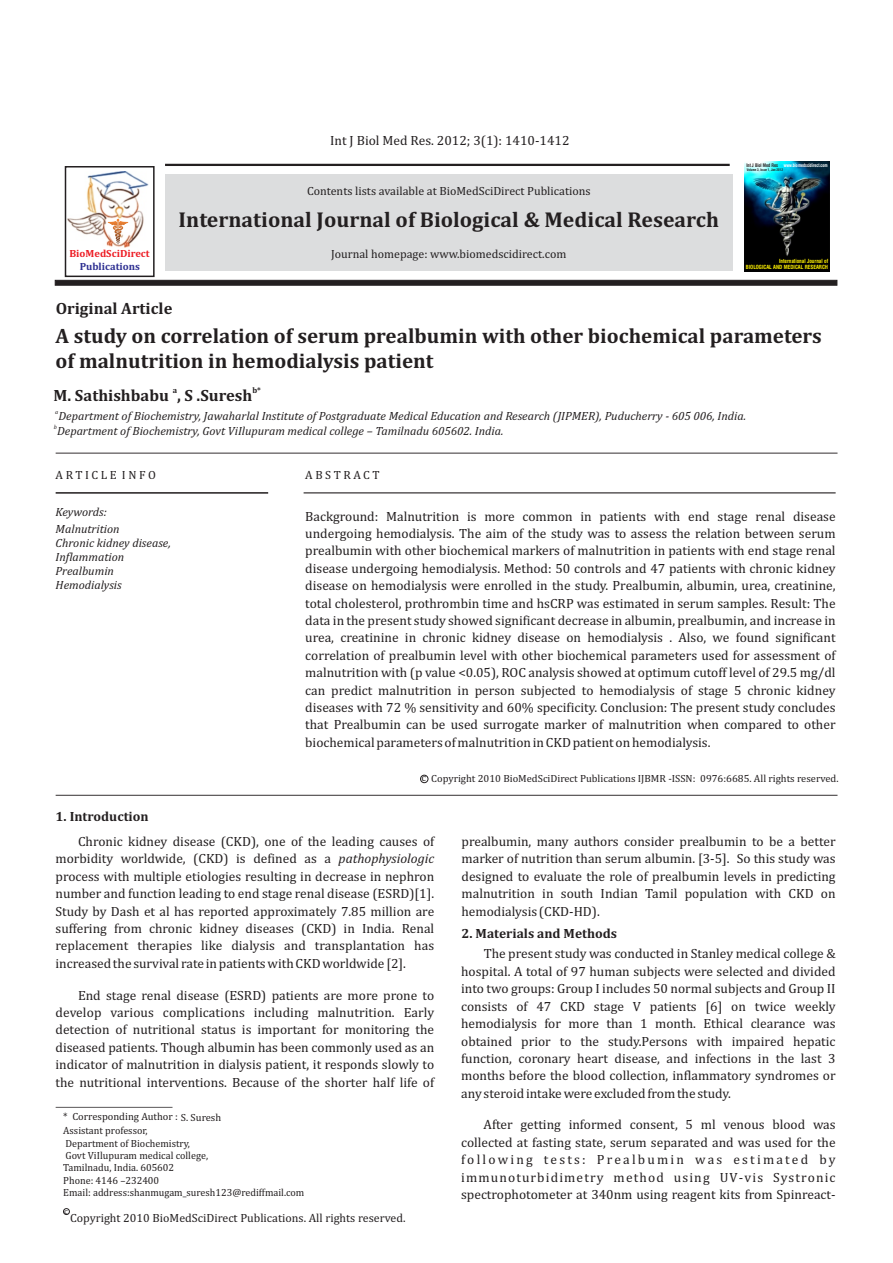
<style>
.page{position:relative;width:893px;height:1263px;background:#fff}
.page>*{position:absolute;margin:0;border:0;box-sizing:border-box;transform-origin:0 0}
.t1{font:700 21.75px "Cambria";color:#231f20}
.t2{font:700 21px/24.6px "Cambria";color:#231f20}
.t3{font:700 16.5px "Cambria";color:#231f20}
.t4{font:13.5px/17.4px "Cambria";color:#231f20;text-align:justify}
.t5{font:700 13.5px "Cambria";color:#231f20}
.t6{font:italic 12px/14.1px "Cambria";color:#231f20}
.t7{font:12px "Cambria";color:#231f20}
.t8{font:12px "Cambria";letter-spacing:.215em;color:#231f20}
.t9{font:10.5px/12.3px "Cambria";color:#231f20}
.t10{font:700 10.5px "Cambria";color:#ed1c24}
.t11{font:700 10.5px "Cambria";color:#2e3092}
.t12{font:700 8.25px "Cambria";color:#231f20}
.t13{font:8.25px "Cambria";color:#231f20}
.t14{font:italic 6px "Cambria";color:#231f20}
.t15{font:700 condensed 5.55px/6.6px "Swiss 721 BT";color:#fff200;text-align:right;scale:.96 1}
.t16{font:700 condensed 4.8px "Swiss 721 BT";color:#fff;scale:.88 1}
.t17{font:700 condensed 3.45px "Swiss 721 BT";color:#231f20;scale:.92 1}
.s1{color:#231f20}
.s2{font-style:italic}
</style>
<div class="page">
<hr style="left:165px;top:164px;width:565px;height:2px;background:#231f20">
<svg style="left:55px;top:280px;width:782px;height:6px"></svg>
<div style="left:165px;top:174px;width:567px;height:96px;background:#dcddde"></div>
<hr style="left:56px;top:453px;width:781px;height:1px;background:#231f20">
<hr style="left:56px;top:795px;width:781px;height:1px;background:#231f20">
<hr style="left:56px;top:493px;width:212px;height:1px;background:#231f20">
<hr style="left:304px;top:493px;width:532px;height:1px;background:#231f20">
<div style="left:65px;top:166px;width:90px;height:111px;border:2px solid #231f20"></div>
<img style="left:68px;top:171px;width:80px;height:77px">
<svg style="left:108px;top:219px;width:20px;height:25px"></svg>
<div style="left:420px;top:775px;width:8px;height:8px;border:1px solid #231f20;border-radius:50%"></div>
<img style="left:744px;top:161px;width:85px;height:111px">
<hr style="left:56px;top:1107px;width:117px;height:1px;background:#231f20">
<div style="left:63px;top:1208px;width:7px;height:7px;border:1px solid #231f20;border-radius:50%"></div>
<p class="t4" style="left:330px;top:132px;width:241px">Int J Biol Med Res. 2012; 3(1): 1410-1412</p>
<p class="t7" style="left:307px;top:185px;width:285px">Contents lists available at BioMedSciDirect Publications</p>
<p class="t10" style="left:69px;top:249px;width:82px">BioMedSciDirect</p>
<p class="t11" style="left:80px;top:262px;width:62px">Publications</p>
<h1 class="t1" style="left:179px;top:210px;width:542px">International Journal of Biological &amp; Medical Research</h1>
<p class="t7" style="left:331px;top:249px;width:237px">Journal homepage: www.biomedscidirect.com</p>
<p class="t3" style="left:56px;top:301px;width:118px">Original Article</p>
<p class="t16" style="left:746px;top:163px;width:94px"><span class="s1">Int J Biol Med Res</span> www.biomedscidirect.com</p>
<p class="t17" style="left:747px;top:169px;width:41px">Volume 3, Issue 1, Jan 2012</p>
<p class="t15" style="left:746px;top:258px;width:87px">International Journal of<br>BIOLOGICAL AND MEDICAL RESEARCH</p>
<h2 class="t2" style="left:56px;top:325px;width:768px">A study on correlation of serum prealbumin with other biochemical parameters of malnutrition in hemodialysis patient</h2>
<p class="t12" style="left:173px;top:386px;width:6px">a</p>
<p class="t12" style="left:252px;top:386px;width:10px">b*</p>
<p class="t3" style="left:54px;top:388px;width:200px">M. Sathishbabu , S .Suresh</p>
<p class="t14" style="left:55px;top:410px;width:5px">a</p>
<p class="t6" style="left:58px;top:410px;width:689px">Department of Biochemistry, Jawaharlal Institute of Postgraduate Medical Education and Research (JIPMER), Puducherry - 605 006, India.</p>
<p class="t14" style="left:54px;top:424px;width:5px">b</p>
<p class="t6" style="left:57px;top:424px;width:448px">Department of Biochemistry, Govt ViIlupuram medical college – Tamilnadu 605602. India.</p>
<p class="t8" style="left:56px;top:470px;width:102px">ARTICLE INFO</p>
<p class="t8" style="left:305px;top:470px;width:76px">ABSTRACT</p>
<p class="t6" style="left:56px;top:506px;width:53px">Keywords:</p>
<p class="t4" style="left:305px;top:508px;width:532px">Background: Malnutrition is more common in patients with end stage renal disease undergoing hemodialysis. The aim of the study was to assess the relation between serum prealbumin with other biochemical markers of malnutrition in patients with end stage renal disease undergoing hemodialysis. Method: 50 controls and 47 patients with chronic kidney disease on hemodialysis were enrolled in the study. Prealbumin, albumin, urea, creatinine, total cholesterol, prothrombin time and hsCRP was estimated in serum samples. Result: The data in the present study showed significant decrease in albumin, prealbumin, and increase in urea, creatinine in chronic kidney disease on hemodialysis . Also, we found significant correlation of prealbumin level with other biochemical parameters used for assessment of malnutrition with (p value &lt;0.05), ROC analysis showed at optimum cutoff level of 29.5 mg/dl can predict malnutrition in person subjected to hemodialysis of stage 5 chronic kidney diseases with 72 % sensitivity and 60% specificity. Conclusion: The present study concludes that Prealbumin can be used surrogate marker of malnutrition when compared to other biochemical parameters of malnutrition in CKD patient on hemodialysis.</p>
<p class="t6" style="left:56px;top:522px;width:117px">Malnutrition<br>Chronic kidney disease,<br>Inflammation<br>Prealbumin<br>Hemodialysis</p>
<p class="t5" style="left:56px;top:810px;width:95px">1. Introduction</p>
<p class="t9" style="left:421px;top:772px;width:418px">c Copyright 2010 BioMedSciDirect Publications IJBMR -ISSN: 0976:6685. All rights reserved.</p>
<p class="t4" style="left:56px;top:833px;width:380px;text-indent:23px">Chronic kidney disease (CKD), one of the leading causes of morbidity worldwide, (CKD) is defined as a <span class="s2">pathophysiologic </span>process with multiple etiologies resulting in decrease in nephron number and function leading to end stage renal disease (ESRD)[1].<br>Study by Dash et al has reported approximately 7.85 million are suffering from chronic kidney diseases (CKD) in India. Renal replacement therapies like dialysis and transplantation has increased the survival rate in patients with CKD worldwide [2].</p>
<p class="t4" style="left:56px;top:987px;width:380px;text-indent:23px">End stage renal disease (ESRD) patients are more prone to develop various complications including malnutrition. Early detection of nutritional status is important for monitoring the diseased patients. Though albumin has been commonly used as an indicator of malnutrition in dialysis patient, it responds slowly to the nutritional interventions. Because of the shorter half life of</p>
<p class="t9" style="left:63px;top:1110px;width:159px;line-height:14.2px">* Corresponding Author : S. Suresh<br>Assistant professor,</p>
<p class="t9" style="left:63px;top:1138px;width:243px">Department of Biochemistry,<br>Govt ViIlupuram medical college,<br>Tamilnadu, India. 605602<br>Phone: 4146 –232400<br>Email: address:shanmugam_suresh123@rediffmail.com</p>
<p class="t7" style="left:70px;top:1213px;width:337px">Copyright 2010 BioMedSciDirect Publications. All rights reserved.</p>
<p class="t13" style="left:64px;top:1207px;width:5px">c</p>
<p class="t4" style="left:461px;top:833px;width:376px">prealbumin, many authors consider prealbumin to be a better marker of nutrition than serum albumin. [3-5]. So this study was designed to evaluate the role of prealbumin levels in predicting malnutrition in south Indian Tamil population with CKD on hemodialysis (CKD-HD).</p>
<p class="t4" style="left:461px;top:946px;width:376px;text-indent:23px">The present study was conducted in Stanley medical college &amp; hospital. A total of 97 human subjects were selected and divided into two groups: Group I includes 50 normal subjects and Group II consists of 47 CKD stage V patients [6] on twice weekly hemodialysis for more than 1 month. Ethical clearance was obtained prior to the study.Persons with impaired hepatic function, coronary heart disease, and infections in the last 3 months before the blood collection, inflammatory syndromes or any steroid intake were excluded from the study.</p>
<p class="t4" style="left:461px;top:1117px;width:376px;text-indent:23px">After getting informed consent, 5 ml venous blood was collected at fasting state, serum separated and was used for the following tests: Prealbumin was estimated by immunoturbidimetry method using UV-vis Systronic spectrophotometer at 340nm using reagent kits from Spinreact-</p>
<p class="t5" style="left:462px;top:927px;width:157px">2. Materials and Methods</p>
</div>
